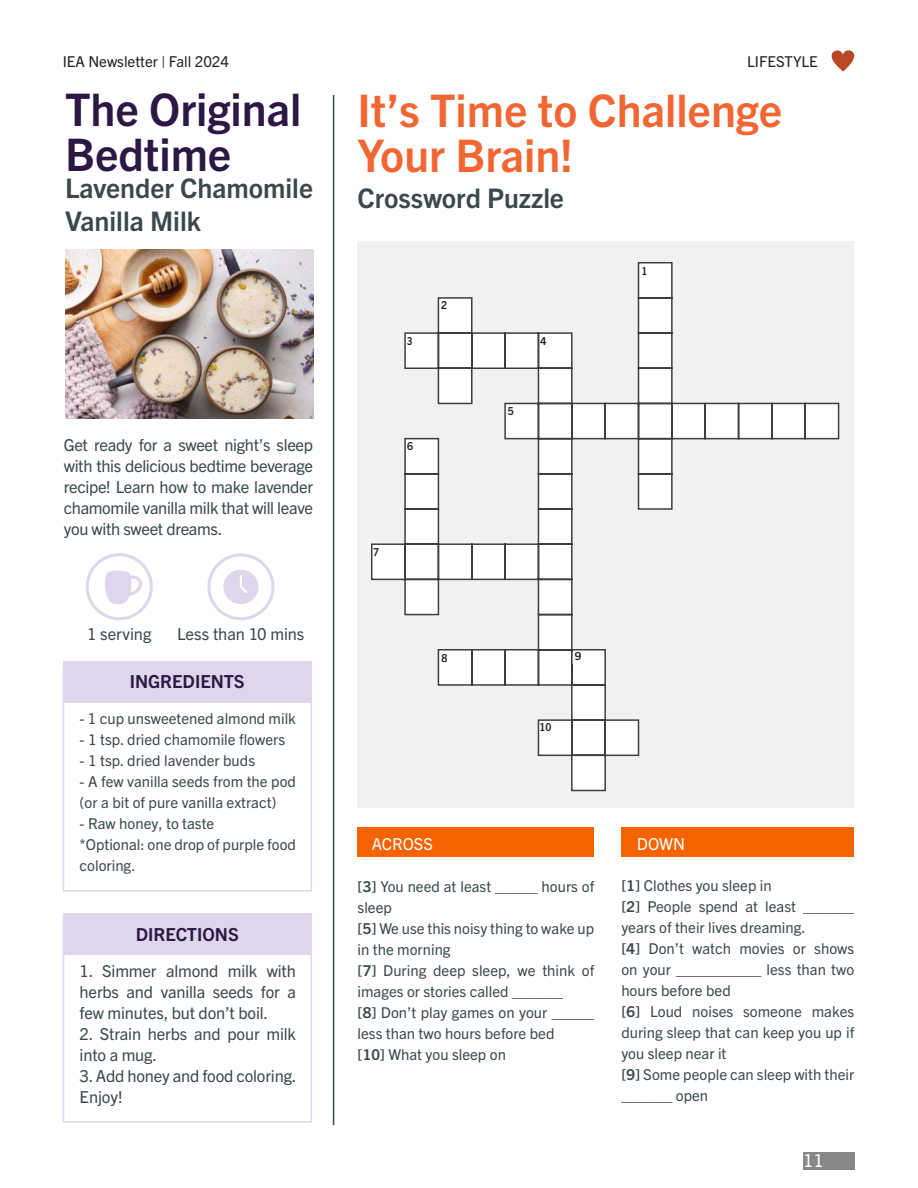
<style>
.page{position:relative;width:918px;height:1188px;background:#fff}
.page>*{position:absolute;margin:0;border:0;box-sizing:border-box;transform-origin:0 0}
.t1{font:700 45px/45px "Trade Gothic Next LT Pro";color:#f26633}
.t2{font:700 45px/45px "Trade Gothic Next LT Pro";color:#2d1845}
.t3{font:700 27px/33px "Trade Gothic Next LT Pro";color:#3b484d}
.t4{font:700 18px "Trade Gothic Next LT Pro";color:#2d1845}
.t5{font:18px "Trade Gothic Next LT Pro";color:#fff}
.Body{font:16.5px/21px "Trade Gothic Next LT Pro";letter-spacing:-.01em;color:#3b484d;text-align:justify}
.Body-2{font:16.5px "Trade Gothic Next LT Pro";letter-spacing:-.005em;color:#fff}
.t6{font:15px/21px "Trade Gothic Next LT Pro";color:#3b484d}
.t7{font:15px "Trade Gothic Next LT Pro";color:#231f20}
.t8{font:700 10.95px "Trade Gothic Next LT Pro";color:#231f20;scale:.95 1}
.t9{font:700 10.95px "Trade Gothic Next LT Pro";color:#231f20;scale:1.05 1}
.t10{font:700 10.95px "Trade Gothic Next LT Pro";color:#231f20;scale:.83 1}
.s1{font-weight:700}
</style>
<div class="page">
<div style="left:358px;top:241px;width:496px;height:567px;background:#f2f1f1"></div>
<div style="left:358px;top:827px;width:236px;height:30px;background:#f56200"></div>
<div style="left:621px;top:827px;width:233px;height:30px;background:#f56200"></div>
<svg style="left:371px;top:262px;width:469px;height:530px"></svg>
<div style="left:447px;top:652px;width:8px;height:11px;background:#fff"></div>
<div style="left:568px;top:652px;width:7px;height:11px;background:#fff"></div>
<hr style="left:571px;top:649px;width:2px;height:21px;background:#333">
<hr style="left:333px;top:95px;width:1px;height:1030px;background:#3b484d">
<div style="left:803px;top:1152px;width:51px;height:17px;background:#878787"></div>
<svg style="left:832px;top:50px;width:22px;height:22px"></svg>
<div style="left:207px;top:553px;width:67px;height:67px;border:3px solid #ded6ea;border-radius:50%"></div>
<svg style="left:223px;top:569px;width:36px;height:35px"></svg>
<div style="left:86px;top:553px;width:67px;height:67px;border:3px solid #ded6ea;border-radius:50%"></div>
<svg style="left:105px;top:571px;width:37px;height:33px"></svg>
<div style="left:63px;top:665px;width:249px;height:227px;border:2px solid #ded6ea"></div>
<div style="left:63px;top:917px;width:249px;height:206px;border:2px solid #ded6ea"></div>
<div style="left:63px;top:661px;width:249px;height:42px;background:#ded6ea"></div>
<div style="left:63px;top:913px;width:249px;height:42px;background:#ded6ea"></div>
<img style="left:65px;top:250px;width:248px;height:169px">
<p class="t7" style="left:63px;top:51px;width:168px">IEA Newsletter | Fall 2024</p>
<p class="t7" style="left:747px;top:51px;width:72px">LIFESTYLE</p>
<p class="t1" style="left:358px;top:85px;width:426px">It’s Time to Challenge<br>Your Brain!</p>
<p class="t3" style="left:358px;top:180px;width:208px">Crossword Puzzle</p>
<p class="t2" style="left:65px;top:84px;width:238px">The Original<br>Bedtime</p>
<p class="t3" style="left:65px;top:170px;width:250px">Lavender Chamomile<br>Vanilla Milk</p>
<p class="Body" style="left:64px;top:433px;width:251px">Get ready for a sweet night’s sleep with this delicious bedtime beverage recipe! Learn how to make lavender chamomile vanilla milk that will leave you with sweet dreams.</p>
<p class="Body" style="left:87px;top:622px;width:66px">1 serving</p>
<p class="Body" style="left:177px;top:622px;width:129px">Less than 10 mins</p>
<p class="t4" style="left:130px;top:668px;width:117px">INGREDIENTS</p>
<p class="t6" style="left:80px;top:707px;width:218px">- 1 cup unsweetened almond milk</p>
<p class="t6" style="left:80px;top:728px;width:207px">- 1 tsp. dried chamomile flowers</p>
<p class="t6" style="left:80px;top:749px;width:177px">- 1 tsp. dried lavender buds</p>
<p class="t6" style="left:80px;top:770px;width:218px">- A few vanilla seeds from the pod (or a bit of pure vanilla extract)</p>
<p class="t6" style="left:80px;top:812px;width:136px">- Raw honey, to taste</p>
<p class="t6" style="left:80px;top:833px;width:218px">*Optional: one drop of purple food coloring.</p>
<p class="t4" style="left:136px;top:922px;width:105px">DIRECTIONS</p>
<p class="Body" style="left:80px;top:959px;width:218px">1. Simmer almond milk with herbs and vanilla seeds for a few minutes, but don’t boil.</p>
<p class="Body" style="left:80px;top:1022px;width:218px">2. Strain herbs and pour milk into a mug.</p>
<p class="Body" style="left:80px;top:1064px;width:218px">3. Add honey and food coloring.</p>
<p class="Body" style="left:80px;top:1085px;width:45px">Enjoy!</p>
<p class="t8" style="left:441px;top:297px;width:8px">2</p>
<p class="t10" style="left:407px;top:333px;width:8px">3</p>
<p class="t8" style="left:541px;top:333px;width:8px">4</p>
<p class="t8" style="left:407px;top:438px;width:8px">6</p>
<p class="t8" style="left:508px;top:403px;width:8px">5</p>
<p class="t8" style="left:373px;top:544px;width:8px">7</p>
<p class="t8" style="left:441px;top:650px;width:14px">89</p>
<p class="t9" style="left:568px;top:649px;width:14px">89</p>
<p class="t8" style="left:540px;top:719px;width:14px">10</p>
<p class="t8" style="left:642px;top:263px;width:8px">1</p>
<p class="Body-2" style="left:372px;top:832px;width:63px">ACROSS</p>
<p class="Body-2" style="left:637px;top:832px;width:50px">DOWN</p>
<p class="t6" style="left:358px;top:875px;width:238px"><span class="s1">[3]</span> You need at least _____ hours of sleep</p>
<p class="t6" style="left:358px;top:917px;width:238px"><span class="s1">[5]</span> We use this noisy thing to wake up in the morning</p>
<p class="t6" style="left:358px;top:959px;width:238px"><span class="s1">[7]</span> During deep sleep, we think of images or stories called ______</p>
<p class="t6" style="left:358px;top:1001px;width:238px"><span class="s1">[8]</span> Don’t play games on your _____ less than two hours before bed</p>
<p class="t6" style="left:358px;top:1043px;width:150px"><span class="s1">[10]</span> What you sleep on</p>
<p class="t6" style="left:621px;top:874px;width:152px"><span class="s1">[1]</span> Clothes you sleep in</p>
<p class="t6" style="left:621px;top:895px;width:234px"><span class="s1">[2]</span> People spend at least ______ years of their lives dreaming.</p>
<p class="t6" style="left:621px;top:937px;width:234px;text-align:justify"><span class="s1">[4]</span> Don’t watch movies or shows on your __________ less than two hours before bed</p>
<p class="t6" style="left:621px;top:1000px;width:234px;text-align:justify"><span class="s1">[6]</span> Loud noises someone makes during sleep that can keep you up if you sleep near it</p>
<p class="t6" style="left:621px;top:1063px;width:234px"><span class="s1">[9]</span> Some people can sleep with their ______ open</p>
<p class="t5" style="left:803px;top:1148px;width:22px">11</p>
</div>
